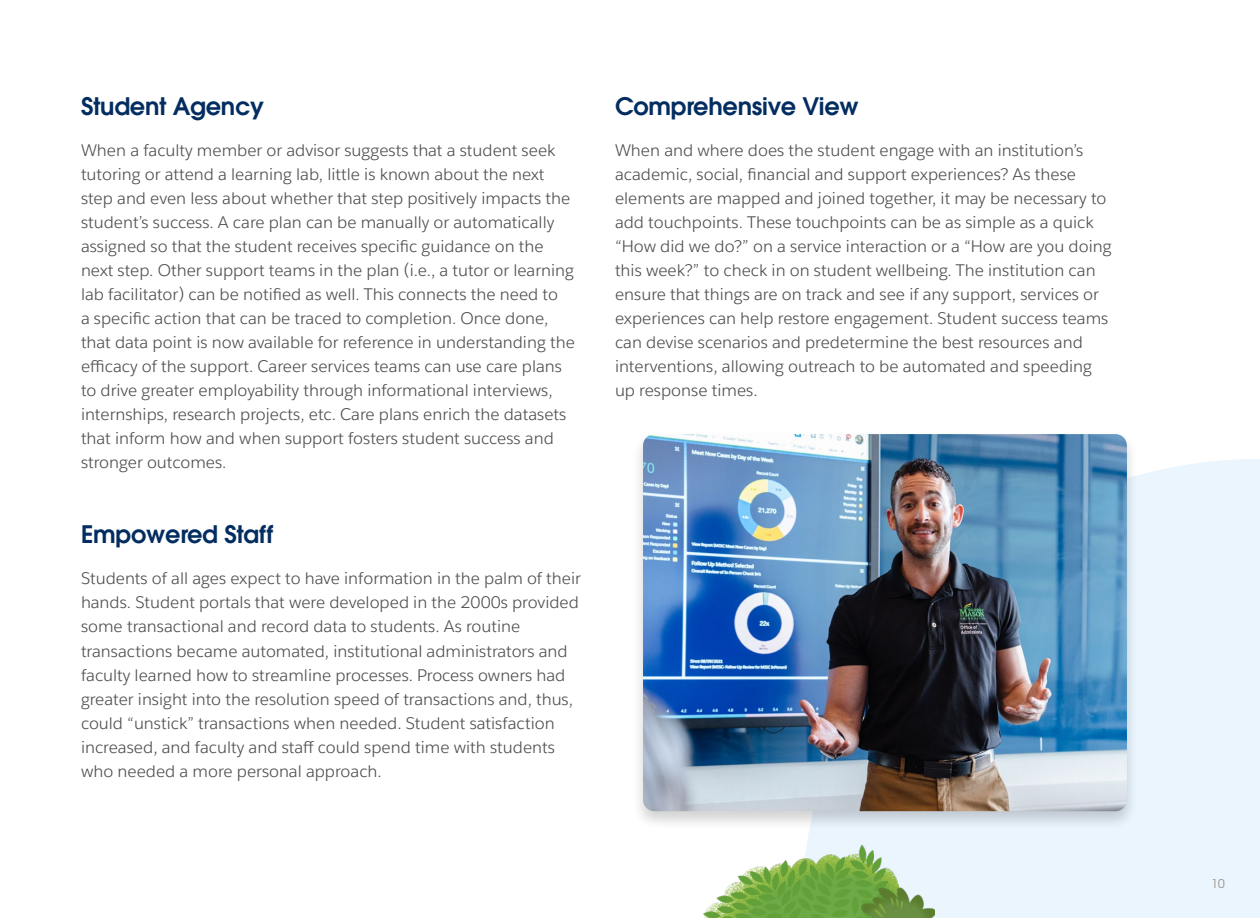
<style>
.page{position:relative;width:1260px;height:918px;background:#fff}
.page>*{position:absolute;margin:0;border:0;box-sizing:border-box;transform-origin:0 0}
.t1{font:600 24px "ITC Avant Garde Pro";letter-spacing:-.01em;color:#032d60}
.t2{font:16.5px/24px "Salesforce Sans";color:#4d4d4d}
.t3{font:12px "ITC Avant Garde Pro";color:#9a8f87}
</style>
<div class="page">
<div style="left:807px;top:459px;width:453px;height:459px;background:#eaf5fe"></div>
<div style="left:632px;top:431px;width:507px;height:400px;background:#000;opacity:.18"></div>
<img style="left:643px;top:434px;width:484px;height:377px">
<img style="left:704px;top:844px;width:194px;height:74px">
<img style="left:862px;top:887px;width:73px;height:31px">
<h1 class="t1" style="left:81px;top:90px;width:185px">Student Agency</h1>
<h1 class="t1" style="left:615px;top:90px;width:245px">Comprehensive View</h1>
<p class="t2" style="left:81px;top:138px;width:495px">When a faculty member or advisor suggests that a student seek tutoring or attend a learning lab, little is known about the next step and even less about whether that step positively impacts the student’s success. A care plan can be manually or automatically assigned so that the student receives specific guidance on the next step. Other support teams in the plan (i.e., a tutor or learning lab facilitator) can be notified as well. This connects the need to<br>a specific action that can be traced to completion. Once done, that data point is now available for reference in understanding the efficacy of the support. Career services teams can use care plans to drive greater employability through informational interviews, internships, research projects, etc. Care plans enrich the datasets that inform how and when support fosters student success and stronger outcomes.</p>
<p class="t2" style="left:615px;top:138px;width:498px">When and where does the student engage with an institution’s academic, social, financial and support experiences? As these elements are mapped and joined together, it may be necessary to add touchpoints. These touchpoints can be as simple as a quick “How did we do?” on a service interaction or a “How are you doing this week?” to check in on student wellbeing. The institution can ensure that things are on track and see if any support, services or experiences can help restore engagement. Student success teams can devise scenarios and predetermine the best resources and interventions, allowing outreach to be automated and speeding up response times.</p>
<h1 class="t1" style="left:81px;top:519px;width:194px">Empowered Staff</h1>
<p class="t2" style="left:81px;top:567px;width:502px">Students of all ages expect to have information in the palm of their hands. Student portals that were developed in the 2000s provided some transactional and record data to students. As routine transactions became automated, institutional administrators and faculty learned how to streamline processes. Process owners had greater insight into the resolution speed of transactions and, thus, could “unstick” transactions when needed. Student satisfaction increased, and faculty and staff could spend time with students who needed a more personal approach.</p>
<p class="t3" style="left:1211px;top:876px;width:15px">10</p>
</div>
